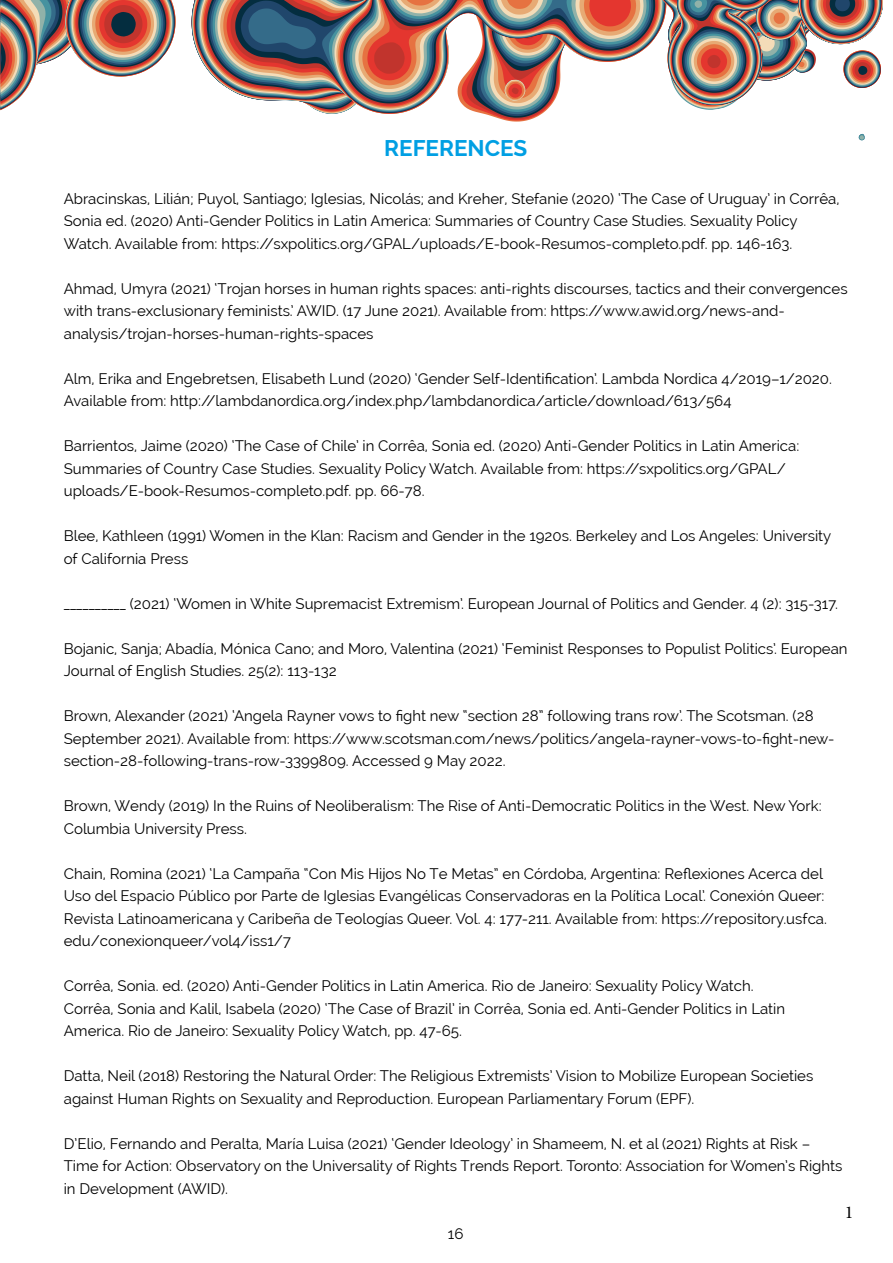
<style>
.page{position:relative;width:893px;height:1263px;background:#fff}
.page>*{position:absolute;margin:0;border:0;box-sizing:border-box;transform-origin:0 0}
.t1{font:700 22.5px "Raleway";color:#009fe3}
.t2{font:18px "Minion Pro";color:#000}
.t3{font:15px/22.5px "Raleway";color:#000}
</style>
<div class="page">
<svg style="left:0;top:0;width:883px;height:140px"></svg>
<h1 class="t1" style="left:384px;top:135px;width:144px">REFERENCES</h1>
<p class="t3" style="left:64px;top:187px;width:777px">Abracinskas, Lilián; Puyol, Santiago; Iglesias, Nicolás; and Kreher, Stefanie (2020) ‘The Case of Uruguay’ in Corrêa,<br>Sonia ed. (2020) Anti-Gender Politics in Latin America: Summaries of Country Case Studies. Sexuality Policy<br>Watch. Available from: https://sxpolitics.org/GPAL/uploads/E-book-Resumos-completo.pdf. pp. 146-163.</p>
<p class="t3" style="left:64px;top:277px;width:785px">Ahmad, Umyra (2021) ‘Trojan horses in human rights spaces: anti-rights discourses, tactics and their convergences with trans-exclusionary feminists.’ AWID. (17 June 2021). Available from: https://www.awid.org/news-and&shy;analysis/trojan-horses-human-rights-spaces</p>
<p class="t3" style="left:64px;top:367px;width:770px">Alm, Erika and Engebretsen, Elisabeth Lund (2020) ‘Gender Self-Identification’. Lambda Nordica 4/2019–1/2020.<br>Available from: http://lambdanordica.org/index.php/lambdanordica/article/download/613/564</p>
<p class="t3" style="left:64px;top:434px;width:737px">Barrientos, Jaime (2020) ‘The Case of Chile’ in Corrêa, Sonia ed. (2020) Anti-Gender Politics in Latin America:<br>Summaries of Country Case Studies. Sexuality Policy Watch. Available from: https://sxpolitics.org/GPAL/ uploads/E-book-Resumos-completo.pdf. pp. 66-78.</p>
<p class="t3" style="left:64px;top:524px;width:769px">Blee, Kathleen (1991) Women in the Klan: Racism and Gender in the 1920s. Berkeley and Los Angeles: University of California Press</p>
<p class="t3" style="left:64px;top:592px;width:776px">__________ (2021) ‘Women in White Supremacist Extremism’. European Journal of Politics and Gender. 4 (2): 315-317.</p>
<p class="t3" style="left:64px;top:637px;width:785px">Bojanic, Sanja; Abadía, Mónica Cano; and Moro, Valentina (2021) ‘Feminist Responses to Populist Politics’. European<br>Journal of English Studies. 25(2): 113-132</p>
<p class="t3" style="left:64px;top:704px;width:772px">Brown, Alexander (2021) ‘Angela Rayner vows to fight new “section 28” following trans row’. The Scotsman. (28<br>September 2021). Available from: https://www.scotsman.com/news/politics/angela-rayner-vows-to-fight-new&shy;section-28-following-trans-row-3399809. Accessed 9 May 2022.</p>
<p class="t3" style="left:64px;top:794px;width:759px">Brown, Wendy (2019) In the Ruins of Neoliberalism: The Rise of Anti-Democratic Politics in the West. New York:<br>Columbia University Press.</p>
<p class="t3" style="left:64px;top:862px;width:765px">Chain, Romina (2021) ‘La Campaña “Con Mis Hijos No Te Metas” en Córdoba, Argentina: Reflexiones Acerca del Uso del Espacio Público por Parte de Iglesias Evangélicas Conservadoras en la Política Local’. Conexión Queer:<br>Revista Latinoamericana y Caribeña de Teologías Queer. Vol. 4: 177-211. Available from: https://repository.usfca. edu/conexionqueer/vol4/iss1/7</p>
<p class="t3" style="left:64px;top:974px;width:723px">Corrêa, Sonia. ed. (2020) Anti-Gender Politics in Latin America. Rio de Janeiro: Sexuality Policy Watch.<br>Corrêa, Sonia and Kalil, Isabela (2020) ‘The Case of Brazil’ in Corrêa, Sonia ed. Anti-Gender Politics in Latin<br>America. Rio de Janeiro: Sexuality Policy Watch, pp. 47-65.</p>
<p class="t3" style="left:64px;top:1064px;width:751px">Datta, Neil (2018) Restoring the Natural Order: The Religious Extremists’ Vision to Mobilize European Societies against Human Rights on Sexuality and Reproduction. European Parliamentary Forum (EPF).</p>
<p class="t3" style="left:64px;top:1132px;width:780px">D’Elio, Fernando and Peralta, María Luisa (2021) ‘Gender Ideology’ in Shameem, N. et al (2021) Rights at Risk –<br>Time for Action: Observatory on the Universality of Rights Trends Report. Toronto: Association for Women’s Rights in Development (AWID).</p>
<p class="t3" style="left:448px;top:1222px;width:17px">16</p>
<p class="t2" style="left:845px;top:1200px;width:10px">1</p>
</div>
